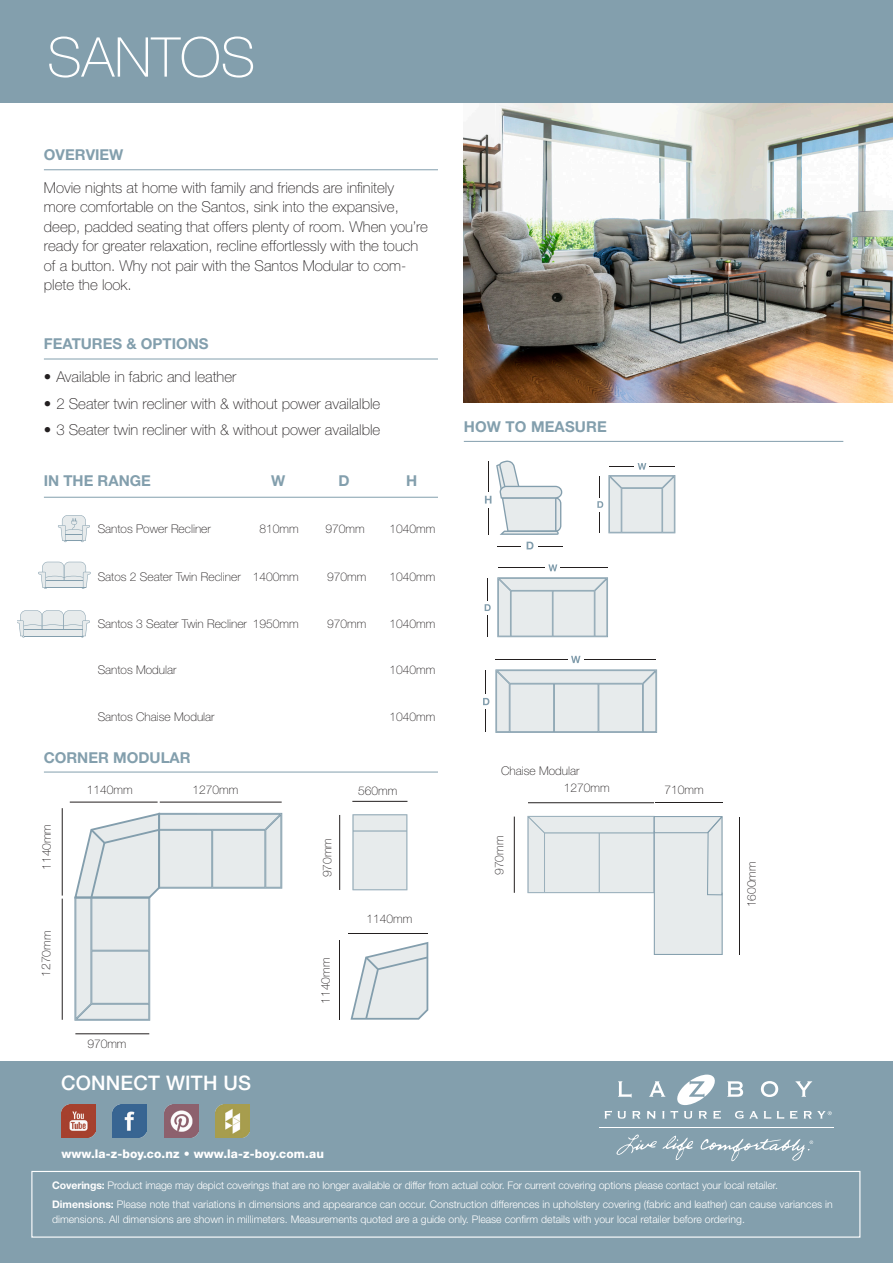
<style>
.page{position:relative;width:893px;height:1263px;background:#fff}
.page>*{position:absolute;margin:0;border:0;box-sizing:border-box;transform-origin:0 0}
.t1{font:100 54.9px "Helvetica Neue";color:#fff}
.t2{font:500 20.1px "Helvetica Neue";letter-spacing:.01em;color:#fff}
.DA_Description{font:100 15px/19.5px "Helvetica Neue";color:#231f20}
.DA_features{font:100 15px "Helvetica Neue";color:#231f20}
.Measurement_heading{font:700 15px "Helvetica Neue";color:#839fad}
.DA_measurements{font:100 12px "Helvetica Neue";color:#231f20}
.t3{font:800 12px "Helvetica Neue";letter-spacing:.01em;color:#fff}
.t4{font:300 10.5px/15px "Helvetica Neue";color:#fff}
.s1{font-weight:700}
</style>
<div class="page">
<svg style="left:17px;top:610px;width:73px;height:27px;background:#dce3e5"></svg>
<img style="left:464px;top:103px;width:429px;height:300px">
<div style="left:0;top:0;width:893px;height:103px;background:#839fad"></div>
<div style="left:0;top:1061px;width:893px;height:202px;background:#839fad"></div>
<hr style="left:44px;top:359px;width:394px;height:1px;background:#839fad">
<hr style="left:44px;top:169px;width:394px;height:1px;background:#839fad">
<hr style="left:464px;top:441px;width:379px;height:1px;background:#839fad">
<div style="left:31px;top:1171px;width:829px;height:66px;border:1px solid #fff"></div>
<hr style="left:44px;top:497px;width:394px;height:1px;background:#839fad">
<svg style="left:58px;top:515px;width:32px;height:27px"></svg>
<svg style="left:38px;top:562px;width:53px;height:27px"></svg>
<img style="left:61px;top:1104px;width:34px;height:34px">
<img style="left:113px;top:1104px;width:34px;height:34px">
<img style="left:164px;top:1104px;width:34px;height:34px">
<img style="left:216px;top:1104px;width:33px;height:34px">
<hr style="left:497px;top:546px;width:65px;height:1px;background:#231f1f">
<div style="left:521px;top:537px;width:17px;height:12px;background:#fff"></div>
<svg style="left:527px;top:542px;width:6px;height:7px"></svg>
<svg style="left:485px;top:460px;width:77px;height:75px"></svg>
<svg style="left:597px;top:463px;width:78px;height:70px"></svg>
<hr style="left:487px;top:578px;width:1px;height:58px;background:#231f1f">
<hr style="left:498px;top:568px;width:109px;height:1px;background:#231f1f">
<div style="left:545px;top:561px;width:15px;height:11px;background:#fff"></div>
<svg style="left:548px;top:564px;width:9px;height:7px"></svg>
<div style="left:479px;top:601px;width:13px;height:14px;background:#fff"></div>
<svg style="left:485px;top:604px;width:6px;height:7px"></svg>
<svg style="left:497px;top:577px;width:111px;height:60px;background:#dbe1e4"></svg>
<hr style="left:485px;top:670px;width:1px;height:62px;background:#231f1f">
<hr style="left:496px;top:659px;width:160px;height:1px;background:#231f1f">
<div style="left:568px;top:652px;width:15px;height:12px;background:#fff"></div>
<svg style="left:571px;top:656px;width:9px;height:7px"></svg>
<div style="left:480px;top:694px;width:10px;height:15px;background:#fff"></div>
<svg style="left:483px;top:698px;width:6px;height:7px"></svg>
<svg style="left:495px;top:669px;width:162px;height:64px;background:#dce2e5"></svg>
<svg style="left:618px;top:1081px;width:14px;height:16px"></svg>
<svg style="left:649px;top:1081px;width:16px;height:16px"></svg>
<svg style="left:677px;top:1074px;width:38px;height:31px"></svg>
<svg style="left:727px;top:1081px;width:16px;height:16px"></svg>
<svg style="left:761px;top:1081px;width:17px;height:16px"></svg>
<svg style="left:795px;top:1081px;width:17px;height:16px"></svg>
<hr style="left:599px;top:1127px;width:234px;height:1px;background:#fff">
<svg style="left:604px;top:1111px;width:22px;height:7px"></svg>
<svg style="left:632px;top:1111px;width:8px;height:7px"></svg>
<svg style="left:647px;top:1111px;width:8px;height:7px"></svg>
<svg style="left:662px;top:1111px;width:16px;height:7px"></svg>
<svg style="left:684px;top:1111px;width:8px;height:7px"></svg>
<svg style="left:699px;top:1111px;width:8px;height:7px"></svg>
<svg style="left:713px;top:1111px;width:8px;height:8px"></svg>
<svg style="left:735px;top:1111px;width:23px;height:7px"></svg>
<svg style="left:764px;top:1111px;width:7px;height:8px"></svg>
<svg style="left:777px;top:1111px;width:7px;height:8px"></svg>
<svg style="left:790px;top:1111px;width:7px;height:8px"></svg>
<svg style="left:804px;top:1111px;width:28px;height:7px"></svg>
<svg style="left:616px;top:1134px;width:77px;height:26px"></svg>
<svg style="left:701px;top:1138px;width:112px;height:23px"></svg>
<hr style="left:44px;top:772px;width:394px;height:1px;background:#839fad">
<svg style="left:74px;top:812px;width:208px;height:209px"></svg>
<hr style="left:75px;top:1033px;width:74px;height:1px;background:#231f1f">
<hr style="left:160px;top:802px;width:122px;height:1px;background:#231f1f">
<hr style="left:70px;top:802px;width:88px;height:1px;background:#231f1f">
<hr style="left:62px;top:808px;width:1px;height:87px;background:#231f1f">
<hr style="left:62px;top:899px;width:1px;height:121px;background:#231f1f">
<hr style="left:514px;top:816px;width:1px;height:77px;background:#231f1f">
<hr style="left:528px;top:802px;width:126px;height:1px;background:#231f1f">
<hr style="left:739px;top:816px;width:1px;height:138px;background:#231f1f">
<hr style="left:655px;top:802px;width:68px;height:1px;background:#231f1f">
<svg style="left:527px;top:815px;width:196px;height:140px"></svg>
<hr style="left:722px;top:893px;width:1px;height:61px;background:#839ead">
<svg style="left:350px;top:942px;width:78px;height:78px"></svg>
<hr style="left:348px;top:933px;width:80px;height:1px;background:#231f1f">
<hr style="left:340px;top:940px;width:1px;height:79px;background:#231f1f">
<svg style="left:352px;top:814px;width:55px;height:76px;background:#e1e6e8"></svg>
<hr style="left:339px;top:815px;width:1px;height:75px;background:#231f1f">
<hr style="left:352px;top:801px;width:55px;height:1px;background:#231f1f">
<p class="t1" style="left:47px;top:27px;width:210px">SANTOS</p>
<p class="Measurement_heading" style="left:44px;top:146px;width:81px">OVERVIEW</p>
<p class="DA_Description" style="left:44px;top:178px;width:386px">Movie nights at home with family and friends are infinitely more comfortable on the Santos, sink into the expansive, deep, padded seating that offers plenty of room. When you’re ready for greater relaxation, recline effortlessly with the touch of a button. Why not pair with the Santos Modular to com&shy;plete the look.</p>
<p class="Measurement_heading" style="left:44px;top:335px;width:166px">FEATURES &amp; OPTIONS</p>
<p class="DA_features" style="left:44px;top:368px;width:194px">• Available in fabric and leather</p>
<p class="DA_features" style="left:44px;top:395px;width:338px">• 2 Seater twin recliner with &amp; without power availalble</p>
<p class="DA_features" style="left:44px;top:421px;width:338px">• 3 Seater twin recliner with &amp; without power availalble</p>
<p class="Measurement_heading" style="left:44px;top:472px;width:109px">IN THE RANGE</p>
<p class="Measurement_heading" style="left:271px;top:472px;width:16px">W</p>
<p class="Measurement_heading" style="left:339px;top:472px;width:13px">D</p>
<p class="Measurement_heading" style="left:406px;top:472px;width:13px">H</p>
<p class="DA_measurements" style="left:98px;top:522px;width:115px">Santos Power Recliner</p>
<p class="DA_measurements" style="left:260px;top:522px;width:41px">810mm</p>
<p class="DA_measurements" style="left:326px;top:522px;width:41px">970mm</p>
<p class="DA_measurements" style="left:389px;top:522px;width:47px">1040mm</p>
<p class="DA_measurements" style="left:98px;top:570px;width:202px">Satos 2 Seater Twin Recliner 1400mm</p>
<p class="DA_measurements" style="left:327px;top:570px;width:41px">970mm</p>
<p class="DA_measurements" style="left:389px;top:570px;width:47px">1040mm</p>
<p class="DA_measurements" style="left:98px;top:617px;width:202px">Santos 3 Seater Twin Recliner 1950mm</p>
<p class="DA_measurements" style="left:327px;top:617px;width:41px">970mm</p>
<p class="DA_measurements" style="left:389px;top:617px;width:47px">1040mm</p>
<p class="DA_measurements" style="left:98px;top:663px;width:80px">Santos Modular</p>
<p class="DA_measurements" style="left:389px;top:663px;width:47px">1040mm</p>
<p class="DA_measurements" style="left:98px;top:710px;width:118px">Santos Chaise Modular</p>
<p class="DA_measurements" style="left:389px;top:710px;width:47px">1040mm</p>
<p class="Measurement_heading" style="left:44px;top:749px;width:148px">CORNER MODULAR</p>
<p class="DA_measurements" style="left:40px;top:870px;width:47px;rotate:-90deg">1140mm</p>
<p class="DA_measurements" style="left:39px;top:976px;width:47px;rotate:-89deg">1270mm</p>
<p class="DA_measurements" style="left:87px;top:783px;width:47px">1140mm</p>
<p class="DA_measurements" style="left:193px;top:783px;width:47px">1270mm</p>
<p class="DA_measurements" style="left:87px;top:1037px;width:41px">970mm</p>
<p class="t2" style="left:61px;top:1071px;width:192px">CONNECT WITH US</p>
<p class="DA_measurements" style="left:321px;top:877px;width:41px;rotate:-90deg">970mm</p>
<p class="DA_measurements" style="left:319px;top:1003px;width:47px;rotate:-90deg">1140mm</p>
<p class="t3" style="left:61px;top:1147px;width:264px">www.la-z-boy.co.nz • www.la-z-boy.com.au</p>
<p class="DA_measurements" style="left:358px;top:784px;width:41px">560mm</p>
<p class="DA_measurements" style="left:367px;top:912px;width:47px">1140mm</p>
<p class="Measurement_heading" style="left:464px;top:417px;width:145px">HOW TO MEASURE</p>
<p class="DA_measurements" style="left:501px;top:764px;width:80px">Chaise Modular</p>
<p class="DA_measurements" style="left:493px;top:875px;width:41px;rotate:-90deg">970mm</p>
<p class="DA_measurements" style="left:564px;top:781px;width:47px">1270mm</p>
<p class="DA_measurements" style="left:664px;top:783px;width:41px">710mm</p>
<p class="DA_measurements" style="left:745px;top:907px;width:47px;rotate:-90deg">1600mm</p>
<p class="t4" style="left:52px;top:1177px;width:727px"><span class="s1">Coverings:</span> Product image may depict coverings that are no longer available or differ from actual color. For current covering options please contact your local retailer.</p>
<p class="t4" style="left:52px;top:1196px;width:782px"><span class="s1">Dimensions:</span> Please note that variations in dimensions and appearance can occur. Construction differences in upholstery covering (fabric and leather) can cause variances in dimensions. All dimensions are shown in millimeters. Measurements quoted are a guide only. Please confirm details with your local retailer before ordering.</p>
</div>
